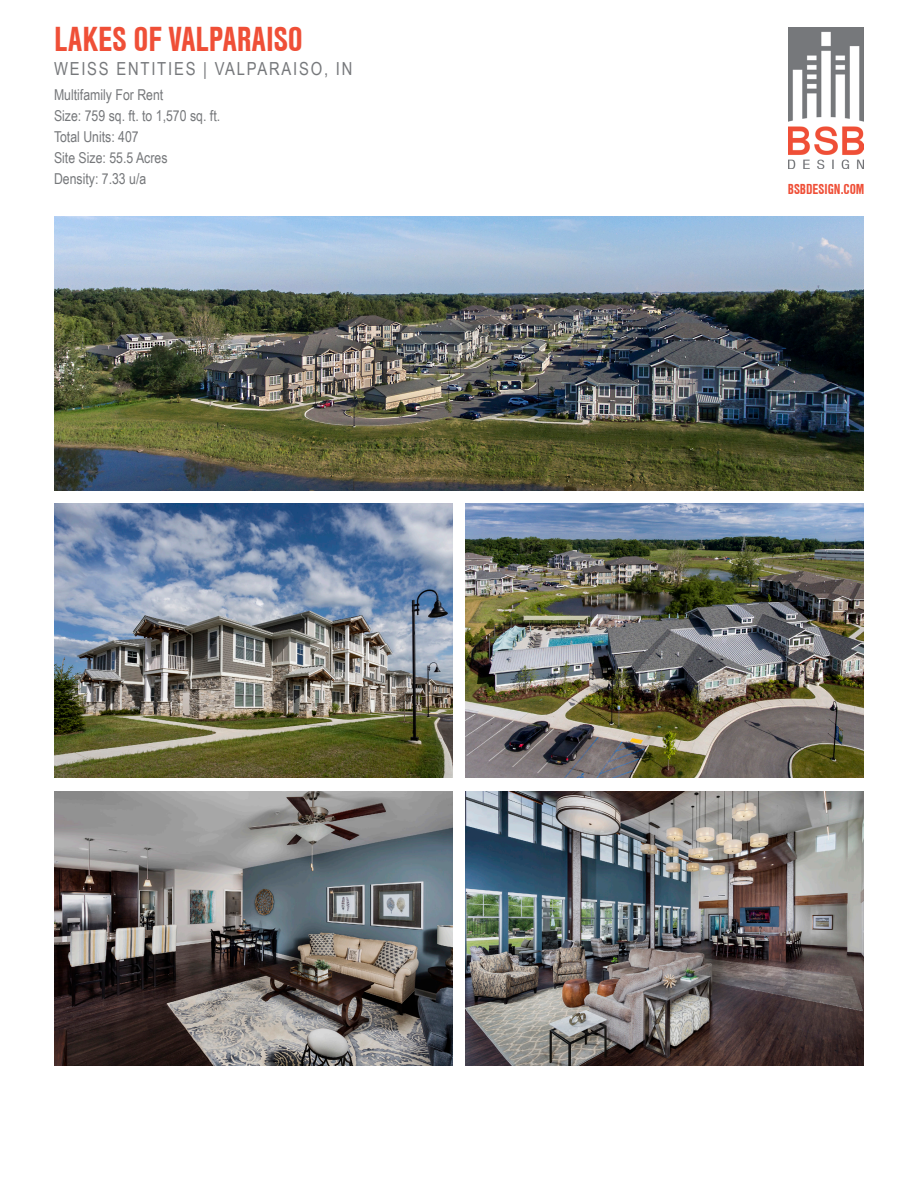
<style>
.page{position:relative;width:918px;height:1188px;background:#fff}
.page>*{position:absolute;margin:0;border:0;box-sizing:border-box;transform-origin:0 0}
.t1{font:700 36px "Nimbus San Con";color:#ef4f37}
.t2{font:18px "Arial Narrow";letter-spacing:.1em;color:#76787b}
.Project_Info{font:15px/21px "Arial Narrow";color:#76787b}
.t3{font:700 15px "Nimbus San Con";color:#ef4f37}
</style>
<div class="page">
<img style="left:788px;top:27px;width:76px;height:142px">
<img style="left:54px;top:216px;width:810px;height:274px">
<img style="left:54px;top:504px;width:398px;height:274px">
<img style="left:466px;top:504px;width:398px;height:274px">
<img style="left:466px;top:791px;width:398px;height:274px">
<img style="left:54px;top:791px;width:398px;height:274px">
<p class="t1" style="left:54px;top:19px;width:251px">LAKES OF VALPARAISO</p>
<p class="t2" style="left:54px;top:56px;width:300px">WEISS ENTITIES | VALPARAISO, IN</p>
<p class="Project_Info" style="left:54px;top:83px;width:168px">Multifamily For Rent<br>Size: 759 sq. ft. to 1,570 sq. ft.</p>
<p class="Project_Info" style="left:54px;top:125px;width:86px">Total Units: 407</p>
<p class="Project_Info" style="left:54px;top:146px;width:115px">Site Size: 55.5 Acres</p>
<p class="Project_Info" style="left:54px;top:167px;width:94px">Density: 7.33 u/a</p>
<p class="t3" style="left:788px;top:180px;width:78px">BSBDESIGN.COM</p>
</div>
